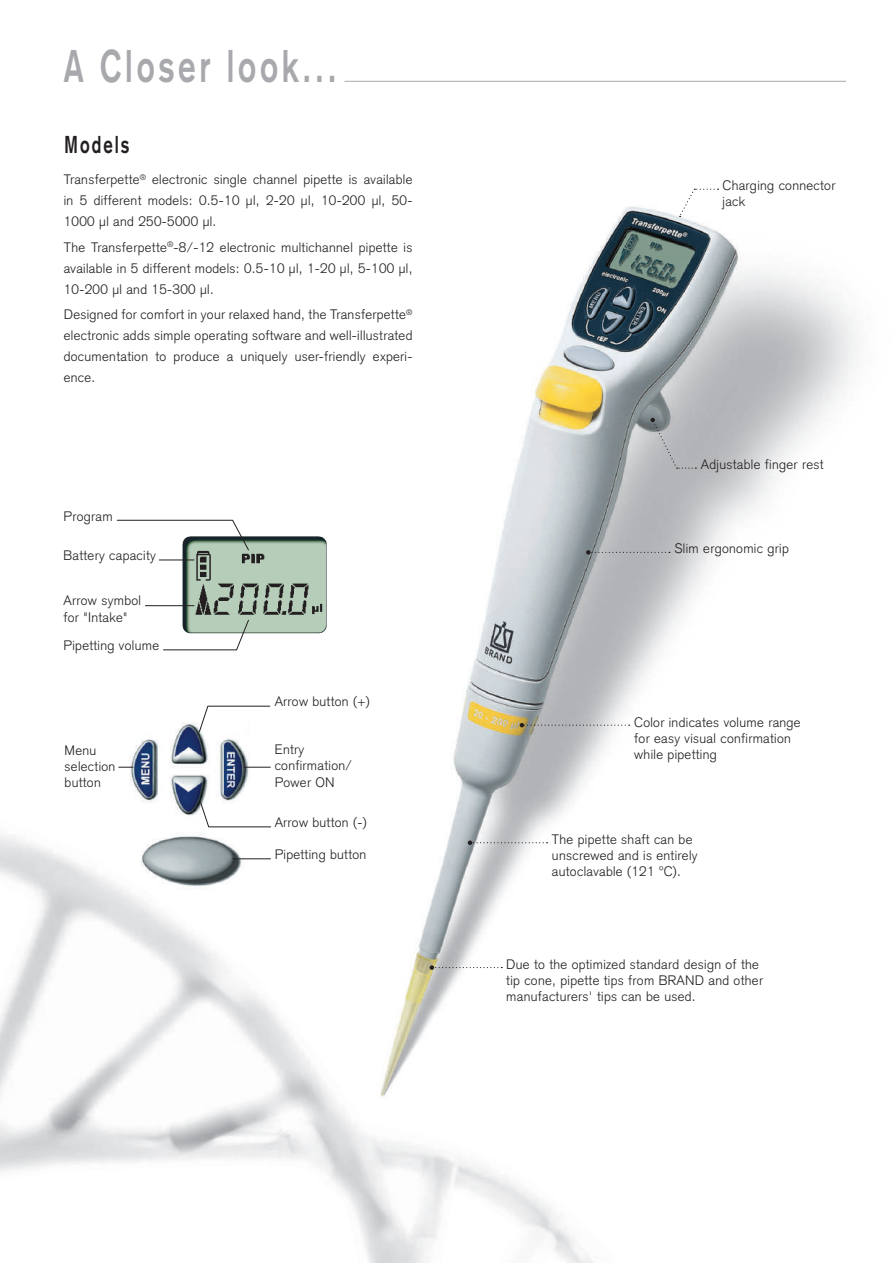
<style>
.page{position:relative;width:893px;height:1263px;background:#fff}
.page>*{position:absolute;margin:0;border:0;box-sizing:border-box;transform-origin:0 0}
.t1{font:700 45px "Akzidenz Grotesk";letter-spacing:.12em;color:#a8a9ad;scale:.7 1}
.t2{font:700 24px "Akzidenz Grotesk";letter-spacing:.12em;color:#231f20;scale:.7 1}
.t3{font:300 13.5px/16.2px "Akzidenz Grotesk";letter-spacing:.025em;color:#231f20}
</style>
<div class="page">
<img style="left:177px;top:536px;width:150px;height:98px">
<img style="left:192px;top:548px;width:135px;height:82px">
<img style="left:129px;top:722px;width:120px;height:176px">
<img style="left:352px;top:188px;width:506px;height:940px">
<hr style="left:159px;top:560px;width:35px;height:1px;background:#231f20">
<hr style="left:145px;top:605px;width:49px;height:1px;background:#231f20">
<svg style="left:119px;top:767px;width:14px;height:1px"></svg>
<svg style="left:116px;top:519px;width:133px;height:32px"></svg>
<svg style="left:163px;top:619px;width:86px;height:32px"></svg>
<svg style="left:244px;top:767px;width:26px;height:1px"></svg>
<hr style="left:345px;top:81px;width:501px;height:1px;background:#a8a9ad">
<svg style="left:198px;top:705px;width:73px;height:28px"></svg>
<svg style="left:199px;top:800px;width:72px;height:28px"></svg>
<hr style="left:233px;top:858px;width:37px;height:1px;background:#231f20">
<svg style="left:679px;top:189px;width:39px;height:28px"></svg>
<svg style="left:520px;top:723px;width:110px;height:4px"></svg>
<svg style="left:650px;top:418px;width:46px;height:51px;background:#aeb0b3"></svg>
<svg style="left:586px;top:550px;width:84px;height:5px"></svg>
<svg style="left:468px;top:840px;width:80px;height:5px"></svg>
<svg style="left:430px;top:965px;width:72px;height:5px"></svg>
<h1 class="t1" style="left:64px;top:39px;width:391px">A Closer look...</h1>
<h2 class="t2" style="left:65px;top:130px;width:94px">Models</h2>
<p class="t3" style="left:64px;top:169px;width:350px;line-height:21px;text-align:justify">Transferpette<sup>®</sup> electronic single channel pipette is available in 5 different models: 0.5-10 µl, 2-20 µl, 10-200 µl, 50- 1000 µl and 250-5000 µl.</p>
<p class="t3" style="left:64px;top:237px;width:350px;line-height:21px;text-align:justify">The Transferpette<sup>®</sup>-8/-12 electronic multichannel pipette is available in 5 different models: 0.5-10 µl, 1-20 µl, 5-100 µl, 10-200 µl and 15-300 µl.</p>
<p class="t3" style="left:64px;top:304px;width:350px;line-height:21px;text-align:justify">Designed for comfort in your relaxed hand, the Transferpette<sup>® </sup>electronic adds simple operating software and well-illustrated documentation to produce a uniquely user-friendly experi&shy;ence.</p>
<p class="t3" style="left:64px;top:508px;width:51px">Program</p>
<p class="t3" style="left:64px;top:547px;width:94px">Battery capacity</p>
<p class="t3" style="left:64px;top:593px;width:79px">Arrow symbol for "Intake"</p>
<p class="t3" style="left:64px;top:637px;width:97px">Pipetting volume</p>
<p class="t3" style="left:65px;top:742px;width:52px">Menu selection button</p>
<p class="t3" style="left:275px;top:694px;width:97px">Arrow button (+)</p>
<p class="t3" style="left:275px;top:741px;width:79px">Entry confirmation/<br>Power ON</p>
<p class="t3" style="left:275px;top:814px;width:94px">Arrow button (-)</p>
<p class="t3" style="left:275px;top:846px;width:93px">Pipetting button</p>
<p class="t3" style="left:723px;top:177px;width:114px">Charging connector jack</p>
<p class="t3" style="left:701px;top:456px;width:124px">Adjustable finger rest</p>
<p class="t3" style="left:674px;top:540px;width:116px">Slim ergonomic grip</p>
<p class="t3" style="left:634px;top:714px;width:168px">Color indicates volume range for easy visual confirmation while pipetting</p>
<p class="t3" style="left:552px;top:831px;width:147px">The pipette shaft can be unscrewed and is entirely autoclavable (121 ºC).</p>
<p class="t3" style="left:506px;top:956px;width:258px">Due to the optimized standard design of the tip cone, pipette tips from BRAND and other manufacturers' tips can be used.</p>
</div>
